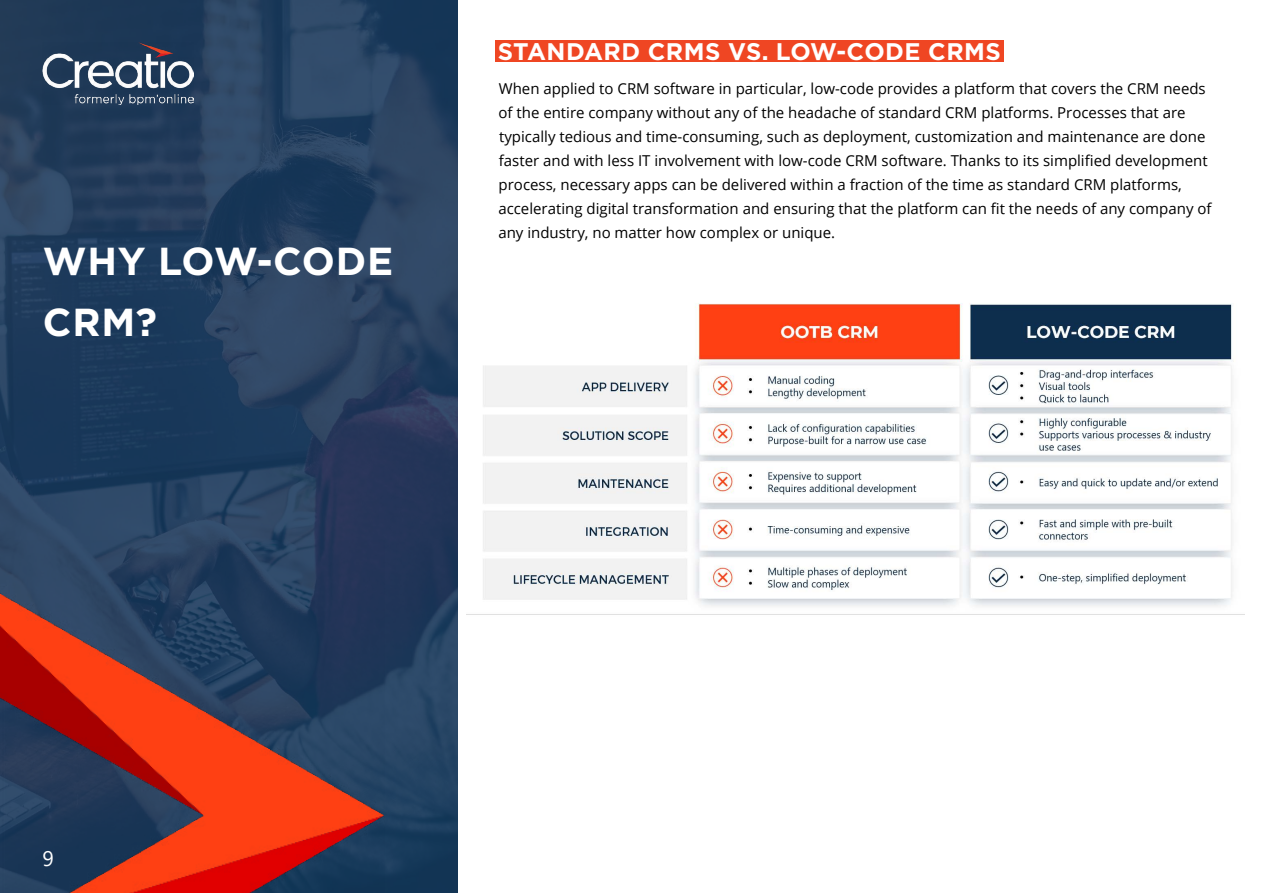
<style>
.page{position:relative;width:1263px;height:893px;background:#fff}
.page>*{position:absolute;margin:0;border:0;box-sizing:border-box;transform-origin:0 0}
.t1{font:700 39px/61.5px "Gotham Pro";letter-spacing:.02em;color:#fff}
.t2{font:700 24px "Gotham Pro";letter-spacing:.02em;color:#fff}
.t3{font:21px "Segoe UI";color:#fff}
.t4{font:15px/24px "Open Sans";color:#000}
</style>
<div class="page">
<div style="left:495px;top:41px;width:509px;height:21px;background:#ef4623"></div>
<svg style="left:0;top:0;width:457px;height:893px;background:#243e5e"></svg>
<img style="left:0;top:540px;width:384px;height:353px">
<img style="left:466px;top:303px;width:779px;height:312px">
<img style="left:43px;top:43px;width:151px;height:61px">
<h1 class="t1" style="left:43px;top:229px;width:352px">WHY LOW-CODE<br>CRM?</h1>
<h2 class="t2" style="left:498px;top:38px;width:505px">STANDARD CRMS VS. LOW-CODE CRMS</h2>
<p class="t4" style="left:498px;top:77px;width:715px">When applied to CRM software in particular, low-code provides a platform that covers the CRM needs of the entire company without any of the headache of standard CRM platforms. Processes that are typically tedious and time-consuming, such as deployment, customization and maintenance are done faster and with less IT involvement with low-code CRM software. Thanks to its simplified development process, necessary apps can be delivered within a fraction of the time as standard CRM platforms, accelerating digital transformation and ensuring that the platform can fit the needs of any company of any industry, no matter how complex or unique.</p>
<h3 class="t3" style="left:43px;top:838px;width:13px">9</h3>
</div>
